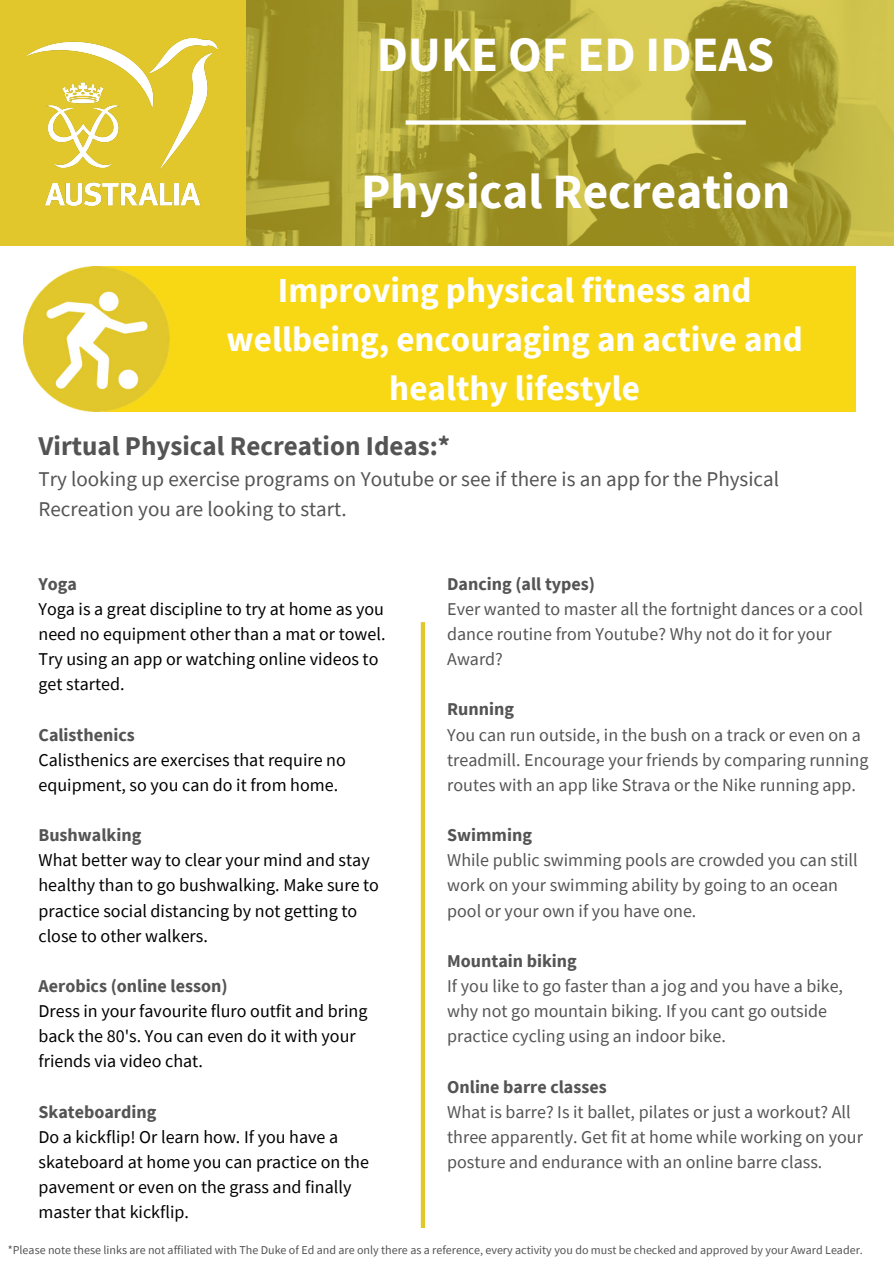
<style>
.page{position:relative;width:894px;height:1264px;background:#fff}
.page>*{position:absolute;margin:0;border:0;box-sizing:border-box;transform-origin:0 0}
.t1{font:700 49.2px "Source Sans Pro";color:#fff}
.t2{font:700 35.1px/48.9px "Source Sans Pro";color:#fff;text-align:center}
.t3{font:700 27px "Source Sans Pro";color:#545454}
.t4{font:21px/29.2px "Source Sans Pro";color:#545454}
.t5{font:18px/25.2px "Source Sans Pro";color:#545454}
.t6{font:18px/25.2px "Source Sans Pro";color:#000}
.t7{font:700 18px "Source Sans Pro";color:#545454}
.t8{font:12px "Source Sans Pro";color:#545454}
</style>
<div class="page">
<img style="left:245px;top:0;width:648px;height:245px">
<div style="left:0;top:0;width:245px;height:245px;background:#e1c72c"></div>
<img style="left:27px;top:38px;width:191px;height:168px">
<svg style="left:405px;top:120px;width:340px;height:5px"></svg>
<div style="left:104px;top:266px;width:751px;height:146px;background:#f8d815"></div>
<svg style="left:420px;top:622px;width:5px;height:605px;background:#e5d04e"></svg>
<img style="left:24px;top:266px;width:145px;height:146px">
<h1 class="t1" style="left:377px;top:23px;width:399px">DUKE OF ED IDEAS</h1>
<h1 class="t1" style="left:361px;top:160px;width:430px">Physical Recreation</h1>
<h2 class="t2" style="left:226px;top:265px;width:577px">Improving physical fitness and wellbeing, encouraging an active and healthy lifestyle</h2>
<h3 class="t3" style="left:38px;top:429px;width:413px">Virtual Physical Recreation Ideas:*</h3>
<p class="t4" style="left:38px;top:464px;width:742px">Try looking up exercise programs on Youtube or see if there is an app for the Physical<br>Recreation you are looking to start.</p>
<p class="t7" style="left:38px;top:572px;width:40px">Yoga</p>
<p class="t6" style="left:38px;top:596px;width:348px">Yoga is a great discipline to try at home as you need no equipment other than a mat or towel.<br>Try using an app or watching online videos to get started.</p>
<p class="t7" style="left:38px;top:722px;width:98px">Calisthenics</p>
<p class="t6" style="left:38px;top:746px;width:309px">Calisthenics are exercises that require no equipment, so you can do it from home.</p>
<p class="t7" style="left:38px;top:823px;width:104px">Bushwalking</p>
<p class="t6" style="left:38px;top:847px;width:342px">What better way to clear your mind and stay healthy than to go bushwalking. Make sure to practice social distancing by not getting to close to other walkers.</p>
<p class="t7" style="left:38px;top:974px;width:190px">Aerobics (online lesson)</p>
<p class="t6" style="left:38px;top:998px;width:330px">Dress in your favourite fluro outfit and bring back the 80's. You can even do it with your friends via video chat.</p>
<p class="t7" style="left:38px;top:1099px;width:119px">Skateboarding</p>
<p class="t6" style="left:38px;top:1123px;width:332px">Do a kickflip! Or learn how. If you have a skateboard at home you can practice on the pavement or even on the grass and finally master that kickflip.</p>
<p class="t7" style="left:447px;top:572px;width:149px">Dancing (all types)</p>
<p class="t5" style="left:447px;top:596px;width:417px">Ever wanted to master all the fortnight dances or a cool dance routine from Youtube? Why not do it for your<br>Award?</p>
<p class="t7" style="left:447px;top:697px;width:68px">Running</p>
<p class="t5" style="left:447px;top:721px;width:423px">You can run outside, in the bush on a track or even on a treadmill. Encourage your friends by comparing running routes with an app like Strava or the Nike running app.</p>
<p class="t7" style="left:447px;top:823px;width:86px">Swimming</p>
<p class="t5" style="left:447px;top:847px;width:412px">While public swimming pools are crowded you can still work on your swimming ability by going to an ocean pool or your own if you have one.</p>
<p class="t7" style="left:447px;top:949px;width:131px">Mountain biking</p>
<p class="t5" style="left:447px;top:973px;width:397px">If you like to go faster than a jog and you have a bike, why not go mountain biking. If you cant go outside practice cycling using an indoor bike.</p>
<p class="t7" style="left:447px;top:1074px;width:161px">Online barre classes</p>
<p class="t5" style="left:447px;top:1098px;width:417px">What is barre? Is it ballet, pilates or just a workout? All three apparently. Get fit at home while working on your posture and endurance with an online barre class.</p>
<p class="t8" style="left:8px;top:1241px;width:856px">*Please note these links are not affiliated with The Duke of Ed and are only there as a reference, every activity you do must be checked and approved by your Award Leader.</p>
</div>
